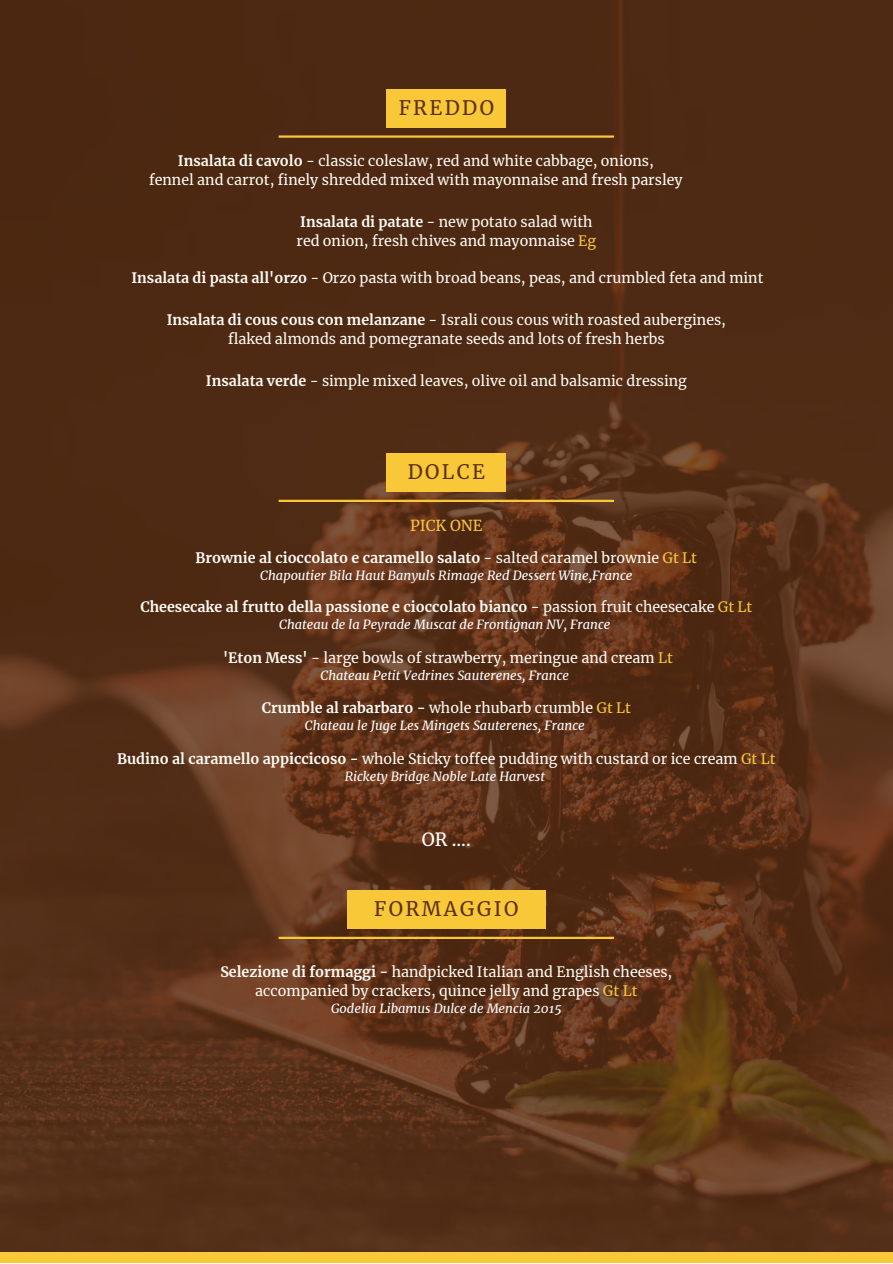
<style>
.page{position:relative;width:893px;height:1264px;background:#fff}
.page>*{position:absolute;margin:0;border:0;box-sizing:border-box;transform-origin:0 0}
.t1{font:19.8px "Merriweather";letter-spacing:.12em;color:#5d3015}
.t2{font:18px "Merriweather";color:#fff}
.t3{font:15px "Merriweather";color:#f8c839}
.t4{font:14.25px/19px "Merriweather";color:#fffbf4;text-align:center}
.t5{font:700 14.25px "Merriweather";color:#fffbf4}
.t6{font:italic 12.75px "Merriweather";color:#fefefe}
.s1{font-weight:700}
.s2{color:#f8c839}
.s3{font-weight:400}
.s4{font-weight:400;color:#f8c839}
</style>
<div class="page">
<img style="left:0;top:0;width:892px;height:1252px">
<div style="left:0;top:1252px;width:892px;height:10px;background:#f8c839"></div>
<hr style="left:278px;top:135px;width:336px;height:3px;background:#f8c839">
<div style="left:386px;top:89px;width:120px;height:39px;background:#f8c839"></div>
<hr style="left:278px;top:500px;width:336px;height:2px;background:#f8c839">
<div style="left:386px;top:453px;width:120px;height:39px;background:#f8c839"></div>
<hr style="left:278px;top:936px;width:336px;height:3px;background:#f8c839">
<div style="left:347px;top:890px;width:198px;height:39px;background:#f8c839"></div>
<p class="t1" style="left:398px;top:96px;width:97px">FREDDO</p>
<p class="t4" style="left:178px;top:151px;width:477px"><span class="s1">Insalata di cavolo</span> - classic coleslaw, red and white cabbage, onions,</p>
<p class="t4" style="left:149px;top:170px;width:535px">fennel and carrot, finely shredded mixed with mayonnaise and fresh parsley</p>
<p class="t4" style="left:300px;top:212px;width:294px"><span class="s1">Insalata di patate</span> - new potato salad with</p>
<p class="t4" style="left:296px;top:231px;width:301px">red onion, fresh chives and mayonnaise <span class="s2">Eg</span></p>
<p class="t4" style="left:131px;top:268px;width:633px"><span class="s1">Insalata di pasta all'orzo</span> - Orzo pasta with broad beans, peas, and crumbled feta and mint</p>
<p class="t4" style="left:167px;top:310px;width:561px"><span class="s1">Insalata di cous cous con melanzane</span> - Israli cous cous with roasted aubergines,</p>
<p class="t4" style="left:228px;top:329px;width:438px">flaked almonds and pomegranate seeds and lots of fresh herbs</p>
<p class="t4" style="left:206px;top:372px;width:482px"><span class="s1">Insalata verde</span> - simple mixed leaves, olive oil and balsamic dressing</p>
<p class="t1" style="left:407px;top:460px;width:79px">DOLCE</p>
<p class="t3" style="left:410px;top:516px;width:74px">PICK ONE</p>
<p class="t5" style="left:195px;top:549px;width:503px">Brownie al cioccolato e caramello salato <span class="s3">- salted caramel brownie</span> <span class="s4">Gt Lt</span></p>
<p class="t6" style="left:260px;top:567px;width:373px">Chapoutier Bila Haut Banyuls Rimage Red Dessert Wine,France</p>
<p class="t5" style="left:140px;top:598px;width:613px">Cheesecake al frutto della passione e cioccolato bianco <span class="s3">- passion fruit cheesecake</span> <span class="s4">Gt Lt</span></p>
<p class="t6" style="left:279px;top:616px;width:333px">Chateau de la Peyrade Muscat de Frontignan NV, France</p>
<p class="t4" style="left:223px;top:649px;width:451px"><span class="s1">'Eton Mess'</span> - large bowls of strawberry, meringue and cream <span class="s2">Lt</span></p>
<p class="t6" style="left:320px;top:668px;width:250px">Chateau Petit Vedrines Sauterenes, France</p>
<p class="t5" style="left:262px;top:698px;width:371px">Crumble al rabarbaro - <span class="s3">whole rhubarb crumble</span> <span class="s4">Gt Lt</span></p>
<p class="t6" style="left:305px;top:717px;width:281px">Chateau le Juge Les Mingets Sauterenes, France</p>
<p class="t4" style="left:117px;top:749px;width:660px"><span class="s1">Budino al caramello appiccicoso -</span> whole Sticky toffee pudding with custard or ice cream <span class="s2">Gt Lt</span></p>
<p class="t6" style="left:344px;top:768px;width:202px">Rickety Bridge Noble Late Harvest</p>
<p class="t2" style="left:422px;top:828px;width:50px">OR ....</p>
<p class="t1" style="left:374px;top:896px;width:146px">FORMAGGIO</p>
<p class="t4" style="left:220px;top:962px;width:453px"><span class="s1">Selezione di formaggi -</span> handpicked Italian and English cheeses, accompanied by crackers, quince jelly and grapes <span class="s2">Gt Lt</span></p>
<p class="t6" style="left:331px;top:1000px;width:232px">Godelia Libamus Dulce de Mencia 2015</p>
</div>
